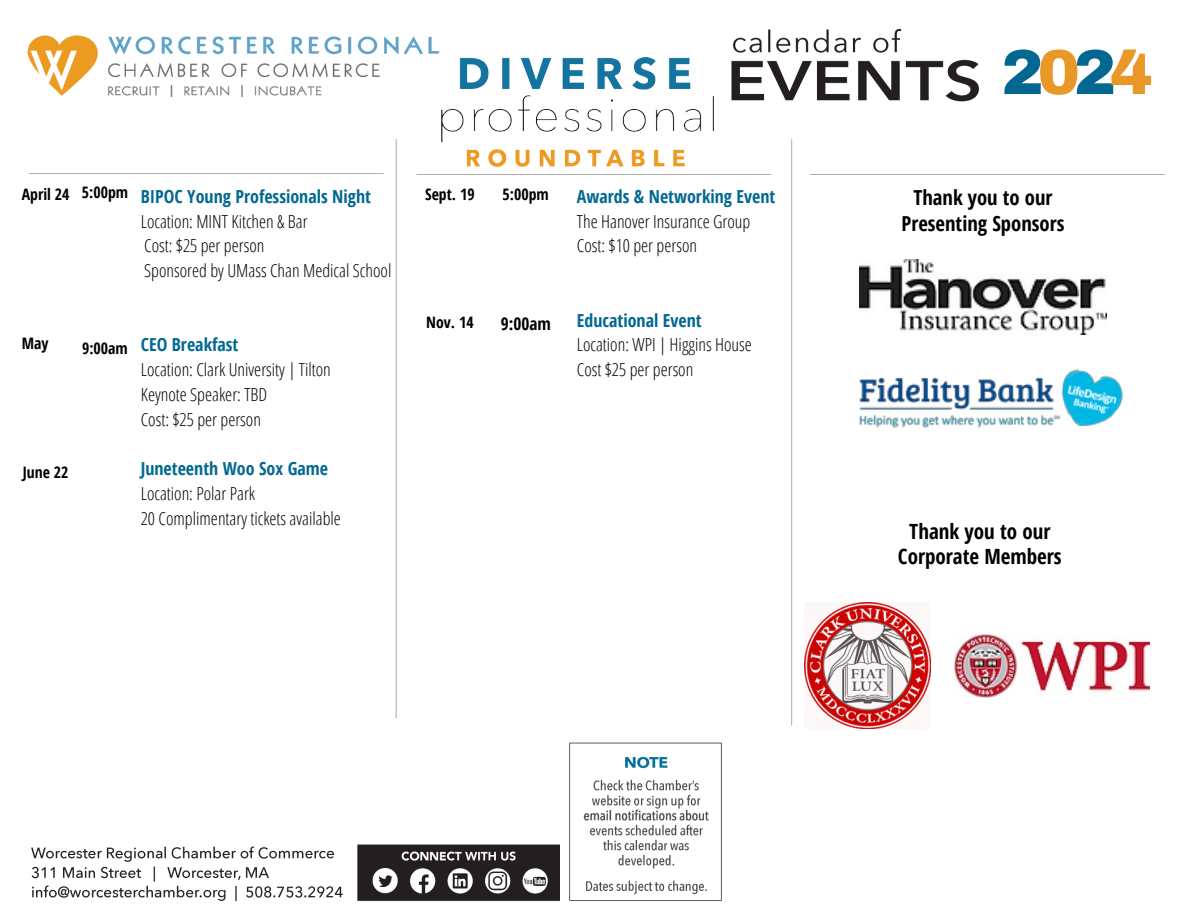
<style>
.page{position:relative;width:1188px;height:918px;background:#fff}
.page>*{position:absolute;margin:0;border:0;box-sizing:border-box;transform-origin:0 0}
.t1{font:900 63.75px "Archivo";color:#026892}
.t2{font:700 21px/25.8px "Open Sans Condensed";color:#000;text-align:center}
.t3{font:700 20.7px/25.8px "Open Sans Condensed";color:#000;text-align:center}
.t4{font:300 18px/24.8px "Open Sans Condensed";color:#000}
.t5{font:700 18px "Open Sans Condensed";color:#026892}
.t6{font:700 17.25px "Open Sans Condensed";color:#000}
.t7{font:700 15.75px "Open Sans Condensed";color:#000}
.s1{color:#e99828}
</style>
<div class="page">
<img style="left:27px;top:28px;width:1138px;height:874px">
<img style="left:441px;top:58px;width:272px;height:109px">
<div style="left:23px;top:718px;width:539px;height:126px;background:#fff"></div>
<img style="left:804px;top:603px;width:126px;height:126px">
<img style="left:856px;top:367px;width:268px;height:63px">
<img style="left:859px;top:260px;width:248px;height:74px">
<img style="left:955px;top:635px;width:194px;height:63px">
<p class="t7" style="left:22px;top:183px;width:49px">April 24</p>
<p class="t7" style="left:82px;top:182px;width:48px">5:00pm</p>
<p class="t5" style="left:141px;top:184px;width:232px">BIPOC Young Professionals Night</p>
<p class="t4" style="left:141px;top:208px;width:252px">Location: MINT Kitchen &amp; Bar<br>Cost: $25 per person<br>Sponsored by UMass Chan Medical School</p>
<p class="t7" style="left:22px;top:332px;width:28px">May</p>
<p class="t7" style="left:23px;top:461px;width:47px">June 22</p>
<p class="t7" style="left:82px;top:337px;width:47px">9:00am</p>
<p class="t5" style="left:141px;top:332px;width:99px">CEO Breakfast</p>
<p class="t4" style="left:141px;top:357px;width:192px">Location: Clark University | Tilton<br>Keynote Speaker: TBD<br>Cost: $25 per person</p>
<p class="t5" style="left:141px;top:456px;width:189px">Juneteenth Woo Sox Game</p>
<p class="t4" style="left:141px;top:480px;width:202px">Location: Polar Park<br>20 Complimentary tickets available</p>
<p class="t7" style="left:425px;top:183px;width:51px">Sept. 19</p>
<p class="t7" style="left:426px;top:311px;width:49px">Nov. 14</p>
<p class="t7" style="left:503px;top:183px;width:48px">5:00pm</p>
<p class="t6" style="left:501px;top:312px;width:52px">9:00am</p>
<p class="t5" style="left:577px;top:184px;width:200px">Awards &amp; Networking Event</p>
<p class="t4" style="left:577px;top:208px;width:175px">The Hanover Insurance Group<br>Cost: $10 per person</p>
<p class="t5" style="left:577px;top:307px;width:126px">Educational Event</p>
<p class="t4" style="left:577px;top:332px;width:177px">Location: WPI | Higgins House<br>Cost $25 per person</p>
<h1 class="t1" style="left:1001px;top:38px;width:153px">2<span class="s1">0</span>2<span class="s1">4</span></h1>
<p class="t3" style="left:902px;top:184px;width:164px">Thank you to our<br>Presenting Sponsors</p>
<p class="t2" style="left:898px;top:518px;width:165px">Thank you to our<br>Corporate Members</p>
</div>
